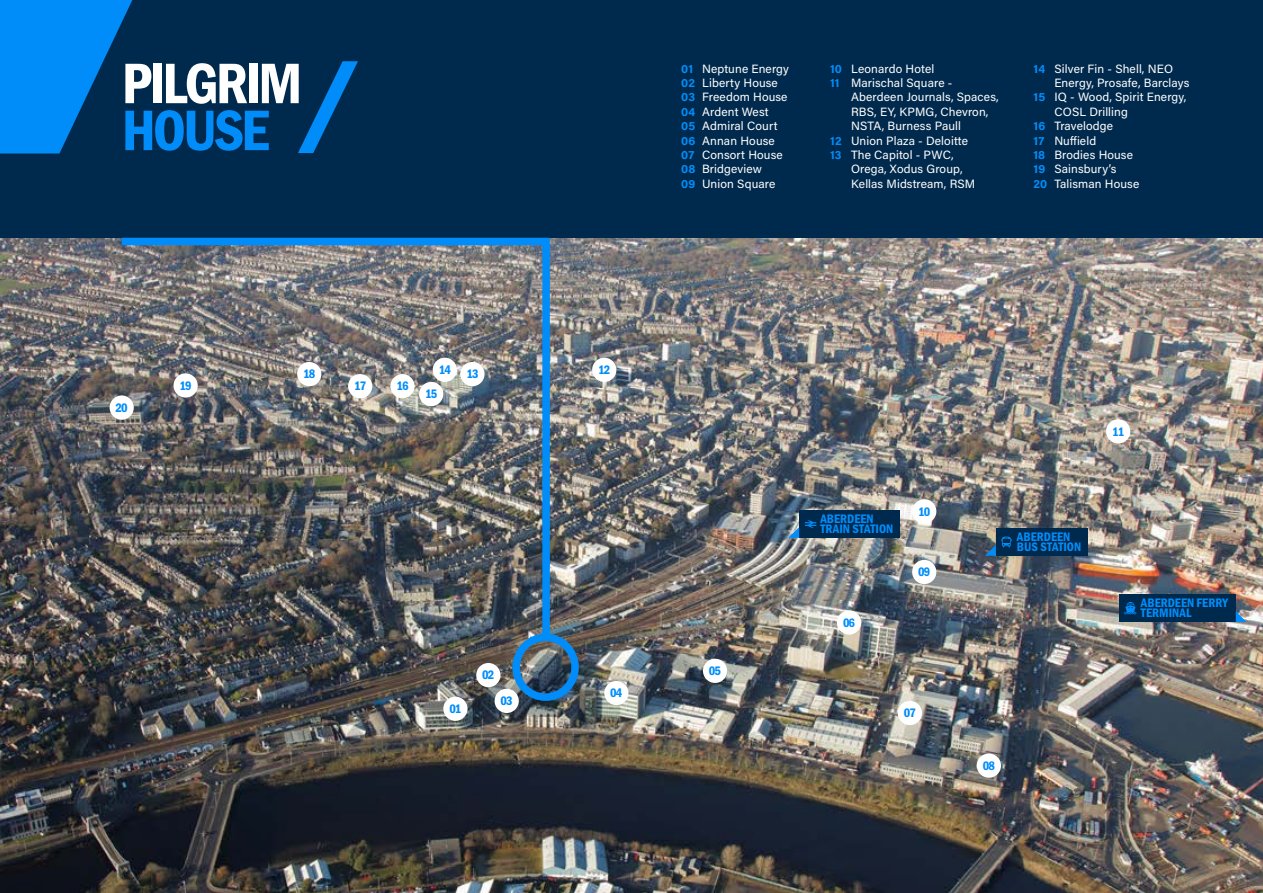
<style>
.page{position:relative;width:1263px;height:893px;background:#002a4d}
.page>*{position:absolute;margin:0;border:0;box-sizing:border-box;transform-origin:0 0}
.t1{font:59.1px/47px "Franklin Gothic URW Con Dem";letter-spacing:-.05em;color:#fff}
.t2{font:12.75px/10.2px "Franklin Gothic URW Con Dem";color:#008dfa}
.t3{font:12px/14.4px "Acumin Variable Concept";letter-spacing:.01em;color:#fff}
.s1{color:#008dfa}
</style>
<div class="page">
<svg style="left:0;top:0;width:132px;height:153px"></svg>
<img style="left:0;top:238px;width:1263px;height:655px">
<div style="left:592px;top:358px;width:24px;height:24px;background:#fff;border-radius:50%"></div>
<div style="left:110px;top:395px;width:24px;height:25px;background:#fff;border-radius:50%"></div>
<div style="left:799px;top:510px;width:100px;height:28px;background:#002a4d"></div>
<svg style="left:805px;top:520px;width:11px;height:8px"></svg>
<svg style="left:788px;top:527px;width:11px;height:11px"></svg>
<div style="left:996px;top:528px;width:91px;height:28px;background:#002a4d"></div>
<svg style="left:985px;top:536px;width:27px;height:20px"></svg>
<div style="left:1120px;top:594px;width:116px;height:28px;background:#002a4d"></div>
<svg style="left:1236px;top:611px;width:10px;height:11px"></svg>
<svg style="left:1124px;top:602px;width:12px;height:12px"></svg>
<div style="left:512px;top:634px;width:67px;height:67px;border:8px solid #008dfa;border-radius:50%"></div>
<div style="left:443px;top:697px;width:24px;height:24px;background:#fff;border-radius:50%"></div>
<div style="left:476px;top:663px;width:24px;height:24px;background:#fff;border-radius:50%"></div>
<div style="left:495px;top:689px;width:24px;height:24px;background:#fff;border-radius:50%"></div>
<div style="left:604px;top:681px;width:24px;height:24px;background:#fff;border-radius:50%"></div>
<div style="left:703px;top:659px;width:24px;height:24px;background:#fff;border-radius:50%"></div>
<div style="left:837px;top:610px;width:24px;height:25px;background:#fff;border-radius:50%"></div>
<div style="left:912px;top:560px;width:24px;height:24px;background:#fff;border-radius:50%"></div>
<div style="left:912px;top:499px;width:24px;height:24px;background:#fff;border-radius:50%"></div>
<div style="left:1106px;top:419px;width:24px;height:24px;background:#fff;border-radius:50%"></div>
<div style="left:898px;top:701px;width:24px;height:24px;background:#fff;border-radius:50%"></div>
<div style="left:977px;top:753px;width:24px;height:25px;background:#fff;border-radius:50%"></div>
<img style="left:114px;top:237px;width:440px;height:408px">
<h1 class="t1" style="left:122px;top:57px;width:239px">PILGRIM<br><span class="s1">HOUSE</span> <sup>/</sup></h1>
<p class="t3" style="left:681px;top:61px;width:109px"><span class="s1">01</span> Neptune Energy<br><span class="s1">02</span> Liberty House<br><span class="s1">03</span> Freedom House<br><span class="s1">04</span> Ardent West<br><span class="s1">05</span> Admiral Court<br><span class="s1">06</span> Annan House<br><span class="s1">07</span> Consort House<br><span class="s1">08</span> Bridgeview<br><span class="s1">09</span> Union Square</p>
<p class="t3" style="left:830px;top:61px;width:106px"><span class="s1">10</span> Leonardo Hotel</p>
<p class="t3" style="left:830px;top:75px;width:124px"><span class="s1">11</span> Marischal Square -</p>
<p class="t3" style="left:851px;top:90px;width:149px">Aberdeen Journals, Spaces,</p>
<p class="t3" style="left:851px;top:104px;width:139px">RBS, EY, KPMG, Chevron,</p>
<p class="t3" style="left:851px;top:118px;width:111px">NSTA, Burness Paull</p>
<p class="t3" style="left:830px;top:133px;width:139px"><span class="s1">12</span> Union Plaza - Deloitte</p>
<p class="t3" style="left:830px;top:147px;width:125px"><span class="s1">13</span> The Capitol - PWC,</p>
<p class="t3" style="left:851px;top:162px;width:113px">Orega, Xodus Group,</p>
<p class="t3" style="left:851px;top:176px;width:126px">Kellas Midstream, RSM</p>
<p class="t3" style="left:1033px;top:61px;width:141px"><span class="s1">14</span> Silver Fin - Shell, NEO</p>
<p class="t3" style="left:1054px;top:75px;width:137px">Energy, Prosafe, Barclays</p>
<p class="t3" style="left:1033px;top:90px;width:154px"><span class="s1">15</span> IQ - Wood, Spirit Energy,</p>
<p class="t3" style="left:1054px;top:104px;width:75px">COSL Drilling</p>
<p class="t3" style="left:1033px;top:118px;width:81px"><span class="s1">16</span> Travelodge</p>
<p class="t3" style="left:1033px;top:133px;width:64px"><span class="s1">17</span> Nuffield</p>
<p class="t3" style="left:1033px;top:147px;width:101px"><span class="s1">18</span> Brodies House</p>
<p class="t3" style="left:1033px;top:162px;width:85px"><span class="s1">19</span> Sainsbury’s</p>
<p class="t3" style="left:1033px;top:176px;width:107px"><span class="s1">20</span> Talisman House</p>
<p class="t2" style="left:116px;top:402px;width:14px">20</p>
<p class="t2" style="left:180px;top:380px;width:14px">19</p>
<p class="t2" style="left:303px;top:368px;width:14px">18</p>
<p class="t2" style="left:354px;top:381px;width:14px">17</p>
<p class="t2" style="left:396px;top:381px;width:14px">16</p>
<p class="t2" style="left:439px;top:366px;width:41px">14 13</p>
<p class="t2" style="left:598px;top:364px;width:14px">12</p>
<p class="t2" style="left:425px;top:388px;width:14px">15</p>
<p class="t2" style="left:449px;top:703px;width:14px">01</p>
<p class="t2" style="left:482px;top:669px;width:14px">02</p>
<p class="t2" style="left:501px;top:695px;width:14px">03</p>
<p class="t2" style="left:610px;top:687px;width:14px">04</p>
<p class="t2" style="left:709px;top:665px;width:14px">05</p>
<p class="t2" style="left:820px;top:513px;width:75px">ABERDEEN<br>TRAIN STATION</p>
<p class="t2" style="left:843px;top:617px;width:14px">06</p>
<p class="t2" style="left:918px;top:506px;width:14px">10</p>
<p class="t2" style="left:918px;top:566px;width:14px">09</p>
<p class="t2" style="left:904px;top:707px;width:14px">07</p>
<p class="t2" style="left:1112px;top:426px;width:14px">11</p>
<p class="t2" style="left:1017px;top:531px;width:66px">ABERDEEN<br>BUS STATION</p>
<p class="t2" style="left:1141px;top:597px;width:89px">ABERDEEN FERRY<br>TERMINAL</p>
<p class="t2" style="left:983px;top:760px;width:14px">08</p>
</div>
